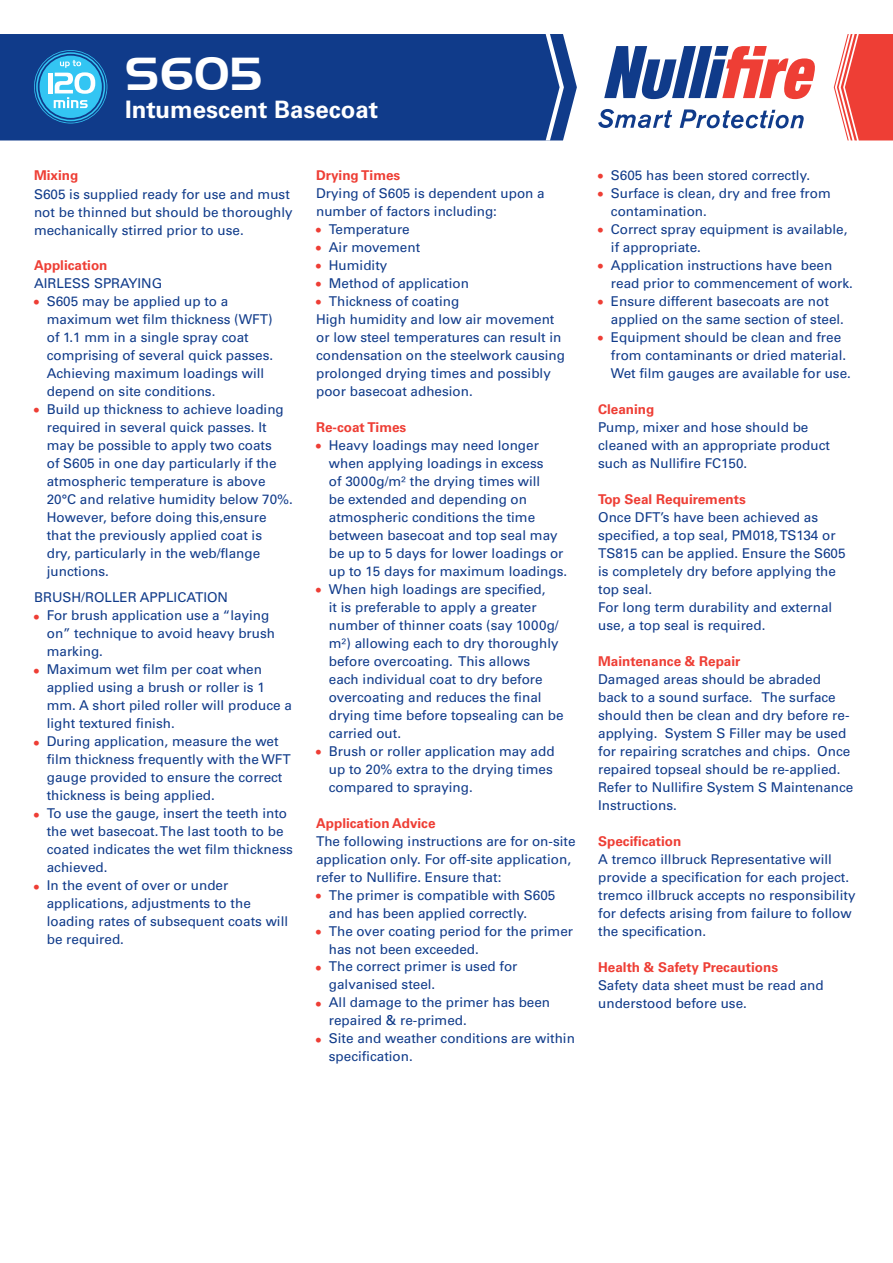
<style>
.page{position:relative;width:893px;height:1263px;background:#fff}
.page>*{position:absolute;margin:0;border:0;box-sizing:border-box;transform-origin:0 0}
.t1{font:45px "Handel Gothic BT";color:#fff}
.t2{font:700 24px "Univers LTCYR 65";color:#fff}
.t3{font:13.5px/18px "Univers LTCYR 55 Roman";color:#103b8a}
.t4{font:700 13.5px "Univers LTCYR 65";color:#ee3e35}
.s1{font-family:"Univers LTCYR 65";font-weight:700;color:#ee3e35}
</style>
<div class="page">
<svg style="left:834px;top:34px;width:59px;height:106px"></svg>
<div style="left:0;top:34px;width:577px;height:106px;background:#103b8a"></div>
<svg style="left:546px;top:34px;width:18px;height:106px"></svg>
<svg style="left:604px;top:46px;width:211px;height:53px"></svg>
<svg style="left:598px;top:109px;width:74px;height:19px"></svg>
<svg style="left:680px;top:109px;width:124px;height:19px"></svg>
<svg style="left:34px;top:50px;width:73px;height:73px;background:#459fd1"></svg>
<h1 class="t1" style="left:125px;top:46px;width:138px">S605</h1>
<h2 class="t2" style="left:125px;top:93px;width:255px">Intumescent Basecoat</h2>
<p class="t4" style="left:34px;top:166px;width:46px">Mixing</p>
<p class="t3" style="left:34px;top:185px;width:260px">S605 is supplied ready for use and must not be thinned but should be thoroughly mechanically stirred prior to use.</p>
<p class="t4" style="left:34px;top:256px;width:75px">Application</p>
<p class="t3" style="left:34px;top:273px;width:130px">AIRLESS SPRAYING</p>
<p class="t3" style="left:47px;top:291px;width:228px;text-indent:-13px"><span class="s1">•</span> S605 may be applied up to a maximum wet film thickness (WFT) of 1.1 mm in a single spray coat comprising of several quick passes.<br>Achieving maximum loadings will depend on site conditions.</p>
<p class="t3" style="left:47px;top:399px;width:248px;text-indent:-13px"><span class="s1">•</span> Build up thickness to achieve loading required in several quick passes. It may be possible to apply two coats<br>of S605 in one day particularly if the atmospheric temperature is above 20°C and relative humidity below 70%.<br>However, before doing this,ensure that the previously applied coat is<br>dry, particularly in the web/flange junctions.</p>
<p class="t3" style="left:34px;top:588px;width:196px">BRUSH/ROLLER APPLICATION</p>
<p class="t3" style="left:47px;top:606px;width:230px;text-indent:-13px"><span class="s1">•</span> For brush application use a “laying on” technique to avoid heavy brush marking.</p>
<p class="t3" style="left:47px;top:660px;width:247px;text-indent:-13px"><span class="s1">•</span> Maximum wet film per coat when applied using a brush or roller is 1 mm. A short piled roller will produce a light textured finish.</p>
<p class="t3" style="left:47px;top:732px;width:245px;text-indent:-13px"><span class="s1">•</span> During application, measure the wet film thickness frequently with the WFT gauge provided to ensure the correct thickness is being applied.</p>
<p class="t3" style="left:47px;top:804px;width:248px;text-indent:-13px"><span class="s1">•</span> To use the gauge, insert the teeth into the wet basecoat. The last tooth to be coated indicates the wet film thickness achieved.</p>
<p class="t3" style="left:47px;top:876px;width:243px;text-indent:-13px"><span class="s1">•</span> In the event of over or under applications, adjustments to the loading rates of subsequent coats will be required.</p>
<p class="t4" style="left:316px;top:165px;width:86px">Drying Times</p>
<p class="t3" style="left:316px;top:183px;width:230px">Drying of S605 is dependent upon a number of factors including:</p>
<p class="t3" style="left:316px;top:219px;width:95px"><span class="s1">•</span> Temperature</p>
<p class="t3" style="left:316px;top:237px;width:106px"><span class="s1">•</span> Air movement</p>
<p class="t3" style="left:316px;top:255px;width:73px"><span class="s1">•</span> Humidity</p>
<p class="t3" style="left:316px;top:273px;width:154px"><span class="s1">•</span> Method of application</p>
<p class="t3" style="left:316px;top:291px;width:250px"><span class="s1">•</span> Thickness of coating<br>High humidity and low air movement or low steel temperatures can result in condensation on the steelwork causing prolonged drying times and possibly poor basecoat adhesion.</p>
<p class="t4" style="left:316px;top:417px;width:92px">Re-coat Times</p>
<p class="t3" style="left:329px;top:435px;width:240px;text-indent:-13px"><span class="s1">•</span> Heavy loadings may need longer when applying loadings in excess<br>of 3000g/m² the drying times will<br>be extended and depending on atmospheric conditions the time between basecoat and top seal may be up to 5 days for lower loadings or up to 15 days for maximum loadings.</p>
<p class="t3" style="left:329px;top:579px;width:236px;text-indent:-13px"><span class="s1">•</span> When high loadings are specified,<br>it is preferable to apply a greater number of thinner coats (say 1000g/ m²) allowing each to dry thoroughly before overcoating. This allows<br>each individual coat to dry before overcoating and reduces the final drying time before topsealing can be carried out.</p>
<p class="t3" style="left:329px;top:741px;width:227px;text-indent:-13px"><span class="s1">•</span> Brush or roller application may add up to 20% extra to the drying times compared to spraying.</p>
<p class="t4" style="left:316px;top:813px;width:121px">Application Advice</p>
<p class="t3" style="left:316px;top:831px;width:261px">The following instructions are for on-site application only. For off-site application, refer to Nullifire. Ensure that:</p>
<p class="t3" style="left:329px;top:885px;width:228px;text-indent:-13px"><span class="s1">•</span> The primer is compatible with S605 and has been applied correctly.</p>
<p class="t3" style="left:329px;top:921px;width:246px;text-indent:-13px"><span class="s1">•</span> The over coating period for the primer has not been exceeded.</p>
<p class="t3" style="left:329px;top:957px;width:190px;text-indent:-13px"><span class="s1">•</span> The correct primer is used for galvanised steel.</p>
<p class="t3" style="left:329px;top:993px;width:223px;text-indent:-13px"><span class="s1">•</span> All damage to the primer has been repaired &amp; re-primed.</p>
<p class="t3" style="left:329px;top:1029px;width:248px;text-indent:-13px"><span class="s1">•</span> Site and weather conditions are within specification.</p>
<p class="t3" style="left:598px;top:165px;width:214px"><span class="s1">•</span> S605 has been stored correctly.</p>
<p class="t3" style="left:611px;top:183px;width:221px;text-indent:-13px"><span class="s1">•</span> Surface is clean, dry and free from contamination.</p>
<p class="t3" style="left:611px;top:219px;width:238px;text-indent:-13px"><span class="s1">•</span> Correct spray equipment is available, if appropriate.</p>
<p class="t3" style="left:611px;top:255px;width:244px;text-indent:-13px"><span class="s1">•</span> Application instructions have been read prior to commencement of work.</p>
<p class="t3" style="left:611px;top:291px;width:235px;text-indent:-13px"><span class="s1">•</span> Ensure different basecoats are not applied on the same section of steel.</p>
<p class="t3" style="left:611px;top:327px;width:242px;text-indent:-13px"><span class="s1">•</span> Equipment should be clean and free from contaminants or dried material.<br>Wet film gauges are available for use.</p>
<p class="t4" style="left:598px;top:399px;width:58px">Cleaning</p>
<p class="t3" style="left:598px;top:417px;width:233px">Pump, mixer and hose should be cleaned with an appropriate product such as Nullifire FC150.</p>
<p class="t4" style="left:598px;top:489px;width:149px">Top Seal Requirements</p>
<p class="t3" style="left:598px;top:507px;width:249px">Once DFT’s have been achieved as specified, a top seal, PM018, TS134 or<br>TS815 can be applied. Ensure the S605 is completely dry before applying the top seal.<br>For long term durability and external use, a top seal is required.</p>
<p class="t4" style="left:598px;top:651px;width:144px">Maintenance &amp; Repair</p>
<p class="t3" style="left:598px;top:669px;width:257px">Damaged areas should be abraded back to a sound surface. The surface should then be clean and dry before re&shy;applying. System S Filler may be used for repairing scratches and chips. Once repaired topseal should be re-applied.<br>Refer to Nullifire System S Maintenance Instructions.</p>
<p class="t4" style="left:598px;top:831px;width:85px">Specification</p>
<p class="t3" style="left:598px;top:849px;width:259px">A tremco illbruck Representative will provide a specification for each project. tremco illbruck accepts no responsibility for defects arising from failure to follow the specification.</p>
<p class="t4" style="left:598px;top:957px;width:181px">Health &amp; Safety Precautions</p>
<p class="t3" style="left:598px;top:975px;width:227px">Safety data sheet must be read and understood before use.</p>
</div>
